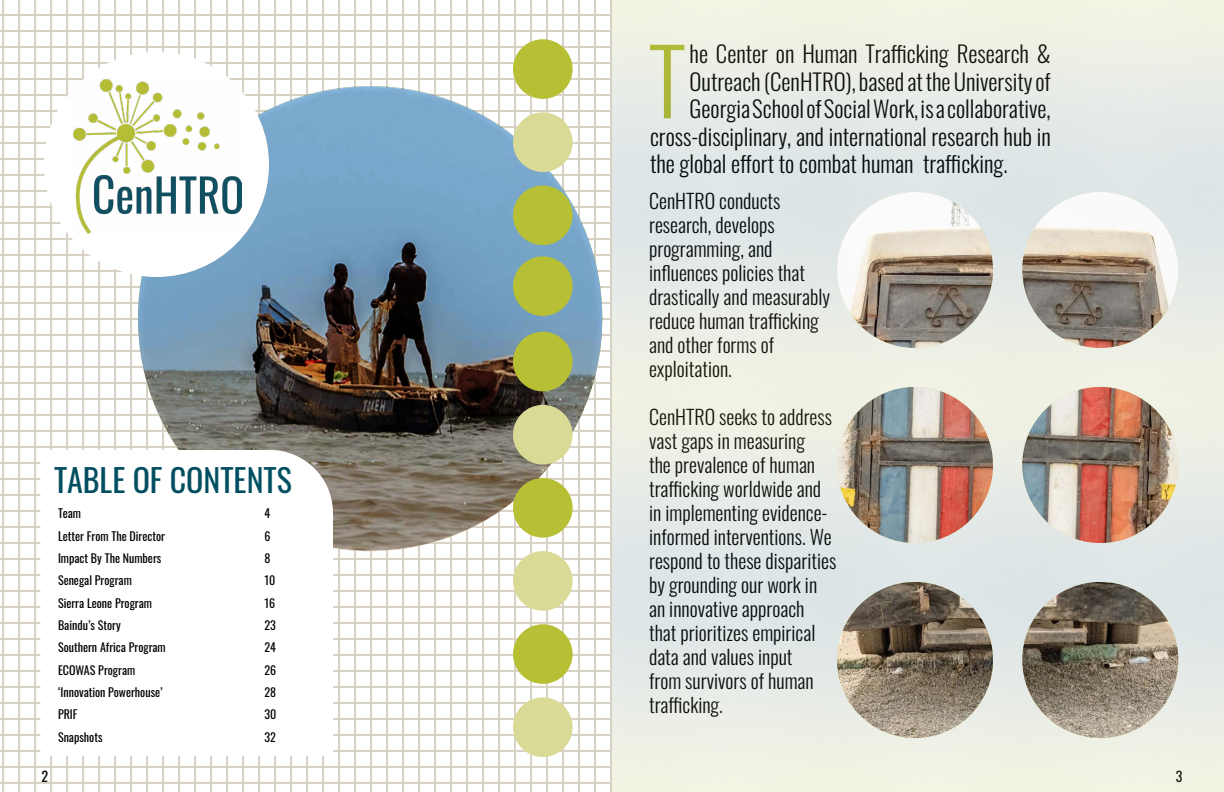
<style>
.page{position:relative;width:1224px;height:792px;background:#fff}
.page>*{position:absolute;margin:0;border:0;box-sizing:border-box;transform-origin:0 0}
.t1{font:300 90.8px "Oswald";color:#b7c034}
.t2{font:32px "Oswald";color:#004e60}
.t3{font:300 22.9px "Oswald";color:#000}
.t4{font:300 20px/24px "Oswald";color:#000}
.t5{font:14px "Oswald";color:#000}
.t6{font:12px "Oswald";color:#000}
</style>
<div class="page">
<hr style="left:610px;top:0;width:2px;height:792px;background:#d8d2c5">
<hr style="left:594px;top:0;width:2px;height:792px;background:#d8d2c5">
<hr style="left:578px;top:0;width:2px;height:792px;background:#d8d2c5">
<hr style="left:562px;top:0;width:2px;height:792px;background:#d8d2c5">
<hr style="left:546px;top:0;width:2px;height:792px;background:#d8d2c5">
<hr style="left:530px;top:0;width:2px;height:792px;background:#d8d2c5">
<hr style="left:514px;top:0;width:2px;height:792px;background:#d8d2c5">
<hr style="left:498px;top:0;width:2px;height:792px;background:#d8d2c5">
<hr style="left:482px;top:0;width:2px;height:792px;background:#d8d2c5">
<hr style="left:466px;top:0;width:2px;height:792px;background:#d8d2c5">
<hr style="left:450px;top:0;width:2px;height:792px;background:#d8d2c5">
<hr style="left:434px;top:0;width:2px;height:792px;background:#d8d2c5">
<hr style="left:418px;top:0;width:2px;height:792px;background:#d8d2c5">
<hr style="left:402px;top:0;width:2px;height:792px;background:#d8d2c5">
<hr style="left:386px;top:0;width:2px;height:792px;background:#d8d2c5">
<hr style="left:370px;top:0;width:2px;height:792px;background:#d8d2c5">
<hr style="left:354px;top:0;width:2px;height:792px;background:#d8d2c5">
<hr style="left:338px;top:0;width:2px;height:792px;background:#d8d2c5">
<hr style="left:322px;top:0;width:2px;height:792px;background:#d8d2c5">
<hr style="left:306px;top:0;width:2px;height:792px;background:#d8d2c5">
<hr style="left:290px;top:0;width:2px;height:792px;background:#d8d2c5">
<hr style="left:274px;top:0;width:2px;height:792px;background:#d8d2c5">
<hr style="left:258px;top:0;width:2px;height:792px;background:#d8d2c5">
<hr style="left:242px;top:0;width:2px;height:792px;background:#d8d2c5">
<hr style="left:226px;top:0;width:2px;height:792px;background:#d8d2c5">
<hr style="left:210px;top:0;width:2px;height:792px;background:#d8d2c5">
<hr style="left:194px;top:0;width:2px;height:792px;background:#d8d2c5">
<hr style="left:178px;top:0;width:2px;height:792px;background:#d8d2c5">
<hr style="left:162px;top:0;width:2px;height:792px;background:#d8d2c5">
<hr style="left:146px;top:0;width:2px;height:792px;background:#d8d2c5">
<hr style="left:130px;top:0;width:2px;height:792px;background:#d8d2c5">
<hr style="left:114px;top:0;width:2px;height:792px;background:#d8d2c5">
<hr style="left:98px;top:0;width:2px;height:792px;background:#d8d2c5">
<hr style="left:82px;top:0;width:2px;height:792px;background:#d8d2c5">
<hr style="left:66px;top:0;width:2px;height:792px;background:#d8d2c5">
<hr style="left:50px;top:0;width:2px;height:792px;background:#d8d2c5">
<hr style="left:34px;top:0;width:2px;height:792px;background:#d8d2c5">
<hr style="left:18px;top:0;width:2px;height:792px;background:#d8d2c5">
<hr style="left:2px;top:0;width:2px;height:792px;background:#d8d2c5">
<hr style="left:0;top:0;width:1px;height:792px;background:#d8d2c5">
<hr style="left:0;top:158px;width:611px;height:2px;background:#d8d2c5">
<hr style="left:0;top:174px;width:611px;height:2px;background:#d8d2c5">
<hr style="left:0;top:190px;width:611px;height:2px;background:#d8d2c5">
<hr style="left:0;top:206px;width:611px;height:2px;background:#d8d2c5">
<hr style="left:0;top:222px;width:611px;height:2px;background:#d8d2c5">
<hr style="left:0;top:238px;width:611px;height:2px;background:#d8d2c5">
<hr style="left:0;top:254px;width:611px;height:2px;background:#d8d2c5">
<hr style="left:0;top:270px;width:611px;height:2px;background:#d8d2c5">
<hr style="left:0;top:286px;width:611px;height:2px;background:#d8d2c5">
<hr style="left:0;top:302px;width:611px;height:2px;background:#d8d2c5">
<hr style="left:0;top:318px;width:611px;height:2px;background:#d8d2c5">
<hr style="left:0;top:334px;width:611px;height:2px;background:#d8d2c5">
<hr style="left:0;top:350px;width:611px;height:2px;background:#d8d2c5">
<hr style="left:0;top:366px;width:611px;height:2px;background:#d8d2c5">
<hr style="left:0;top:382px;width:611px;height:2px;background:#d8d2c5">
<hr style="left:0;top:398px;width:611px;height:2px;background:#d8d2c5">
<hr style="left:0;top:414px;width:611px;height:2px;background:#d8d2c5">
<hr style="left:0;top:430px;width:611px;height:2px;background:#d8d2c5">
<hr style="left:0;top:446px;width:611px;height:2px;background:#d8d2c5">
<hr style="left:0;top:462px;width:611px;height:2px;background:#d8d2c5">
<hr style="left:0;top:478px;width:611px;height:2px;background:#d8d2c5">
<hr style="left:0;top:494px;width:611px;height:2px;background:#d8d2c5">
<hr style="left:0;top:510px;width:611px;height:2px;background:#d8d2c5">
<hr style="left:0;top:526px;width:611px;height:2px;background:#d8d2c5">
<hr style="left:0;top:542px;width:611px;height:2px;background:#d8d2c5">
<hr style="left:0;top:558px;width:611px;height:2px;background:#d8d2c5">
<hr style="left:0;top:574px;width:611px;height:2px;background:#d8d2c5">
<hr style="left:0;top:590px;width:611px;height:2px;background:#d8d2c5">
<hr style="left:0;top:606px;width:611px;height:2px;background:#d8d2c5">
<hr style="left:0;top:622px;width:611px;height:2px;background:#d8d2c5">
<hr style="left:0;top:638px;width:611px;height:2px;background:#d8d2c5">
<hr style="left:0;top:654px;width:611px;height:2px;background:#d8d2c5">
<hr style="left:0;top:670px;width:611px;height:2px;background:#d8d2c5">
<hr style="left:0;top:686px;width:611px;height:2px;background:#d8d2c5">
<hr style="left:0;top:702px;width:611px;height:2px;background:#d8d2c5">
<hr style="left:0;top:718px;width:611px;height:2px;background:#d8d2c5">
<hr style="left:0;top:734px;width:611px;height:2px;background:#d8d2c5">
<hr style="left:0;top:750px;width:611px;height:2px;background:#d8d2c5">
<hr style="left:0;top:766px;width:611px;height:2px;background:#d8d2c5">
<hr style="left:0;top:782px;width:611px;height:2px;background:#d8d2c5">
<hr style="left:0;top:791px;width:611px;height:1px;background:#d8d2c5">
<hr style="left:0;top:0;width:611px;height:1px;background:#d8d2c5">
<hr style="left:0;top:14px;width:611px;height:2px;background:#d8d2c5">
<hr style="left:0;top:30px;width:611px;height:2px;background:#d8d2c5">
<hr style="left:0;top:46px;width:611px;height:2px;background:#d8d2c5">
<hr style="left:0;top:62px;width:611px;height:2px;background:#d8d2c5">
<hr style="left:0;top:78px;width:611px;height:2px;background:#d8d2c5">
<hr style="left:0;top:94px;width:611px;height:2px;background:#d8d2c5">
<hr style="left:0;top:110px;width:611px;height:2px;background:#d8d2c5">
<hr style="left:0;top:126px;width:611px;height:2px;background:#d8d2c5">
<hr style="left:0;top:142px;width:611px;height:2px;background:#d8d2c5">
<div style="left:131px;top:79px;width:479px;height:471px;background:#004e60;opacity:.17"></div>
<div style="left:513px;top:39px;width:60px;height:60px;background:#b7c034;border-radius:50%"></div>
<div style="left:513px;top:112px;width:60px;height:60px;background:#d8da96;border-radius:50%"></div>
<div style="left:513px;top:186px;width:60px;height:59px;background:#b7c034;border-radius:50%"></div>
<div style="left:513px;top:256px;width:60px;height:60px;background:#b7c034;border-radius:50%"></div>
<div style="left:513px;top:332px;width:60px;height:59px;background:#b7c034;border-radius:50%"></div>
<div style="left:513px;top:405px;width:60px;height:59px;background:#d8da96;border-radius:50%"></div>
<div style="left:513px;top:478px;width:60px;height:60px;background:#b7c034;border-radius:50%"></div>
<div style="left:513px;top:551px;width:60px;height:60px;background:#d8da96;border-radius:50%"></div>
<div style="left:513px;top:624px;width:60px;height:60px;background:#b7c034;border-radius:50%"></div>
<div style="left:513px;top:697px;width:60px;height:60px;background:#d8da96;border-radius:50%"></div>
<svg style="left:40px;top:450px;width:293px;height:306px"></svg>
<img style="left:837px;top:192px;width:341px;height:546px">
<div style="left:44px;top:52px;width:225px;height:225px;background:#fff;border-radius:50%"></div>
<img style="left:73px;top:78px;width:169px;height:156px">
<h2 class="t2" style="left:54px;top:452px;width:239px">TABLE OF CONTENTS</h2>
<p class="t6" style="left:58px;top:503px;width:25px">Team</p>
<p class="t6" style="left:264px;top:503px;width:7px">4</p>
<p class="t6" style="left:58px;top:525px;width:109px">Letter From The Director</p>
<p class="t6" style="left:264px;top:525px;width:8px">6</p>
<p class="t6" style="left:58px;top:547px;width:105px">Impact By The Numbers</p>
<p class="t6" style="left:264px;top:547px;width:7px">8</p>
<p class="t6" style="left:58px;top:570px;width:75px">Senegal Program</p>
<p class="t6" style="left:264px;top:570px;width:12px">10</p>
<p class="t6" style="left:58px;top:592px;width:96px">Sierra Leone Program</p>
<p class="t6" style="left:264px;top:592px;width:12px">16</p>
<p class="t6" style="left:58px;top:614px;width:64px">Baindu’s Story</p>
<p class="t6" style="left:264px;top:614px;width:13px">23</p>
<p class="t6" style="left:58px;top:637px;width:109px">Southern Africa Program</p>
<p class="t6" style="left:264px;top:637px;width:13px">24</p>
<p class="t6" style="left:58px;top:659px;width:79px">ECOWAS Program</p>
<p class="t6" style="left:264px;top:659px;width:13px">26</p>
<p class="t6" style="left:58px;top:681px;width:106px">‘Innovation Powerhouse’</p>
<p class="t6" style="left:264px;top:681px;width:13px">28</p>
<p class="t6" style="left:58px;top:704px;width:21px">PRIF</p>
<p class="t6" style="left:264px;top:704px;width:13px">30</p>
<p class="t6" style="left:58px;top:726px;width:46px">Snapshots</p>
<p class="t6" style="left:264px;top:726px;width:13px">32</p>
<h1 class="t1" style="left:648px;top:1px;width:39px">T</h1>
<p class="t3" style="left:690px;top:34px;width:363px">he Center on Human Trafficking Research &amp;</p>
<p class="t3" style="left:690px;top:61px;width:363px">Outreach (CenHTRO), based at the University of</p>
<p class="t3" style="left:690px;top:89px;width:363px">Georgia School of Social Work, is a collaborative,</p>
<p class="t3" style="left:650px;top:116px;width:402px">cross-disciplinary, and international research hub in</p>
<p class="t3" style="left:650px;top:144px;width:359px">the global effort to combat human trafficking.</p>
<p class="t4" style="left:649px;top:186px;width:182px">CenHTRO conducts research, develops programming, and influences policies that drastically and measurably reduce human trafficking and other forms of exploitation.</p>
<p class="t4" style="left:649px;top:402px;width:189px">CenHTRO seeks to address vast gaps in measuring<br>the prevalence of human trafficking worldwide and in implementing evidence&shy;informed interventions. We respond to these disparities by grounding our work in an innovative approach that prioritizes empirical data and values input<br>from survivors of human trafficking.</p>
<p class="t5" style="left:42px;top:764px;width:8px">2</p>
<p class="t5" style="left:1176px;top:764px;width:8px">3</p>
</div>
